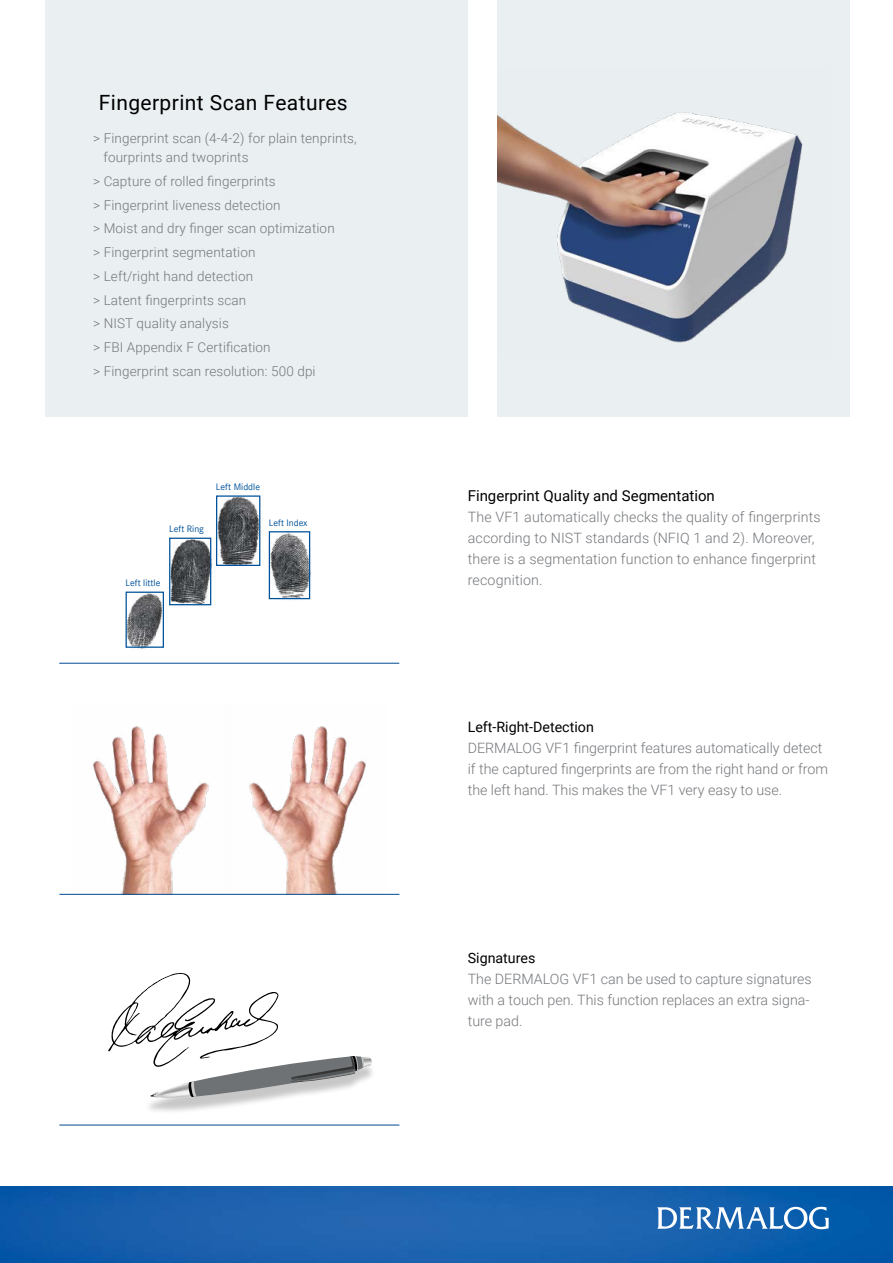
<style>
.page{position:relative;width:893px;height:1263px;background:#fff}
.page>*{position:absolute;margin:0;border:0;box-sizing:border-box;transform-origin:0 0}
.t1{font:21px "Roboto";letter-spacing:.02em;color:#000}
.t2{font:15px "Roboto";color:#000}
.t3{font:300 14.25px/21px "Roboto";color:#74777b}
.t4{font:14.25px "Roboto";color:#000}
.t5{font:300 13.5px/23.7px "Roboto";letter-spacing:.01em;color:#74777b}
.t6{font:9.75px "Corporate S";color:#00539b}
</style>
<div class="page">
<img style="left:0;top:1186px;width:893px;height:77px">
<svg style="left:657px;top:1207px;width:172px;height:22px"></svg>
<div style="left:497px;top:0;width:353px;height:417px;background:#eaeff2"></div>
<div style="left:45px;top:0;width:423px;height:417px;background:#eaeff2"></div>
<img style="left:497px;top:112px;width:306px;height:231px">
<img style="left:125px;top:495px;width:186px;height:154px">
<div style="left:269px;top:531px;width:41px;height:68px;border:1px solid #00539b"></div>
<div style="left:216px;top:495px;width:44px;height:71px;border:1px solid #00539b"></div>
<div style="left:169px;top:538px;width:42px;height:67px;border:1px solid #00539b"></div>
<div style="left:126px;top:592px;width:38px;height:56px;border:1px solid #00539b"></div>
<svg style="left:80px;top:1124px;width:224px;height:1px"></svg>
<div style="left:144px;top:1061px;width:232px;height:53px;background:#000;opacity:.22"></div>
<svg style="left:108px;top:973px;width:264px;height:125px"></svg>
<img style="left:72px;top:726px;width:154px;height:168px">
<img style="left:226px;top:726px;width:161px;height:168px">
<hr style="left:59px;top:894px;width:340px;height:1px;background:#004b93">
<hr style="left:59px;top:1125px;width:340px;height:1px;background:#004b93">
<hr style="left:59px;top:663px;width:340px;height:1px;background:#004b93">
<h1 class="t1" style="left:99px;top:88px;width:250px">Fingerprint Scan Features</h1>
<p class="t5" style="left:103px;top:128px;width:255px;line-height:19.5px;text-indent:-10px">&gt; Fingerprint scan (4-4-2) for plain tenprints, fourprints and twoprints</p>
<p class="t5" style="left:93px;top:169px;width:243px">&gt; Capture of rolled fingerprints<br>&gt; Fingerprint liveness detection<br>&gt; Moist and dry finger scan optimization &gt; Fingerprint segmentation<br>&gt; Left/right hand detection<br>&gt; Latent fingerprints scan<br>&gt; NIST quality analysis<br>&gt; FBI Appendix F Certification<br>&gt; Fingerprint scan resolution: 500 dpi</p>
<p class="t6" style="left:169px;top:523px;width:36px">Left Ring</p>
<p class="t6" style="left:216px;top:481px;width:46px">Left Middle</p>
<p class="t6" style="left:269px;top:517px;width:40px">Left Index</p>
<p class="t6" style="left:126px;top:577px;width:36px">Left little</p>
<p class="t2" style="left:468px;top:485px;width:249px">Fingerprint Quality and Segmentation</p>
<p class="t3" style="left:468px;top:506px;width:355px">The VF1 automatically checks the quality of fingerprints according to NIST standards (NFIQ 1 and 2). Moreover, there is a segmentation function to enhance fingerprint recognition.</p>
<p class="t4" style="left:468px;top:717px;width:128px">Left-Right-Detection</p>
<p class="t3" style="left:468px;top:737px;width:362px">DERMALOG VF1 fingerprint features automatically detect if the captured fingerprints are from the right hand or from the left hand. This makes the VF1 very easy to use.</p>
<p class="t4" style="left:468px;top:948px;width:69px">Signatures</p>
<p class="t3" style="left:468px;top:968px;width:345px">The DERMALOG VF1 can be used to capture signatures with a touch pen. This function replaces an extra signa&shy;ture pad.</p>
</div>
